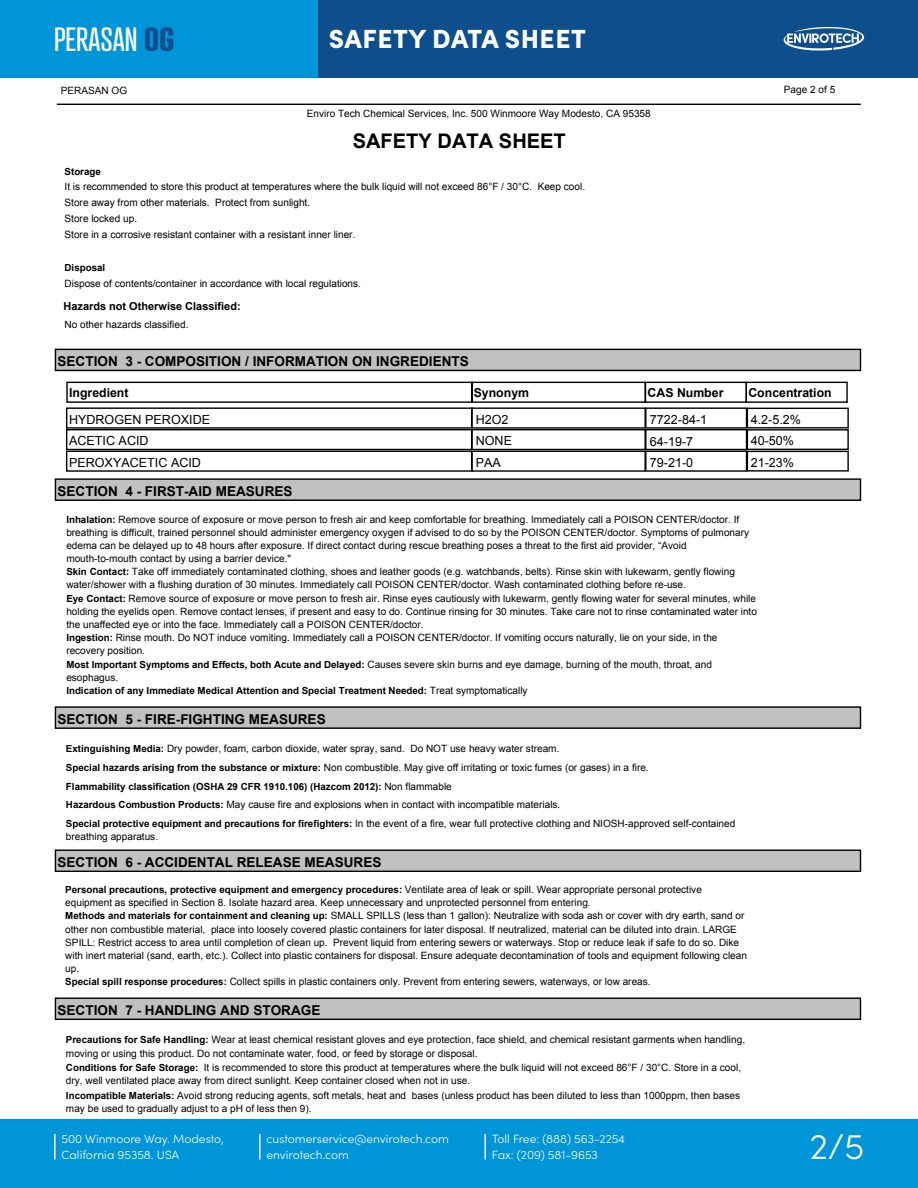
<style>
.page{position:relative;width:918px;height:1188px;background:#fff}
.page>*{position:absolute;margin:0;border:0;box-sizing:border-box;transform-origin:0 0}
.t1{font:300 36px "Sofia Pro";color:#fff}
.t2{font:32.55px "Atrament";color:#fff}
.t3{font:900 26.25px "Sofia Pro";letter-spacing:.02em;color:#fff}
.t4{font:700 20.1px "Arial";color:#000}
.t5{font:700 13.65px "Arial";color:#000}
.t6{font:12.6px "Arial";color:#000}
.t7{font:700 12.3px "Arial";color:#000}
.t8{font:300 12px/16.5px "Sofia Pro";color:#fff}
.t9{font:700 10.95px "Arial";color:#000}
.t10{font:10.05px/13.2px "Arial";color:#000}
.t11{font:700 9.75px "Arial";color:#000}
.s1{font-weight:700;color:#0f4e8c}
.s2{font-weight:700;font-size:9.75px}
.s3{font-weight:400;font-size:10.05px}
</style>
<div class="page">
<div style="left:0;top:1119px;width:918px;height:69px;background:#0095d9"></div>
<hr style="left:54px;top:1134px;width:2px;height:26px;background:#fff">
<hr style="left:259px;top:1134px;width:2px;height:26px;background:#fff">
<hr style="left:484px;top:1134px;width:2px;height:26px;background:#fff">
<div style="left:317px;top:0;width:601px;height:77px;background:#0f4e8c"></div>
<div style="left:0;top:0;width:317px;height:77px;background:#0095d9"></div>
<svg style="left:784px;top:27px;width:80px;height:24px"></svg>
<hr style="left:57px;top:104px;width:804px;height:1px;background:#000">
<div style="left:55px;top:349px;width:805px;height:21px;background:#c0c0c0"></div>
<div style="left:55px;top:349px;width:806px;height:22px;border:1px solid #000"></div>
<div style="left:645px;top:382px;width:102px;height:21px;border:1px solid #000"></div>
<div style="left:746px;top:382px;width:102px;height:21px;border:1px solid #000"></div>
<div style="left:471px;top:382px;width:175px;height:21px;border:1px solid #000"></div>
<div style="left:66px;top:382px;width:407px;height:21px;border:1px solid #000"></div>
<div style="left:645px;top:407px;width:102px;height:22px;border:1px solid #000"></div>
<div style="left:471px;top:407px;width:175px;height:22px;border:1px solid #000"></div>
<div style="left:66px;top:407px;width:407px;height:22px;border:1px solid #000"></div>
<div style="left:747px;top:408px;width:102px;height:21px;border:1px solid #000"></div>
<div style="left:645px;top:429px;width:102px;height:21px;border:1px solid #000"></div>
<div style="left:471px;top:429px;width:175px;height:21px;border:1px solid #000"></div>
<div style="left:66px;top:429px;width:407px;height:21px;border:1px solid #000"></div>
<div style="left:747px;top:429px;width:102px;height:21px;border:1px solid #000"></div>
<div style="left:645px;top:451px;width:102px;height:21px;border:1px solid #000"></div>
<div style="left:471px;top:451px;width:175px;height:21px;border:1px solid #000"></div>
<div style="left:66px;top:451px;width:407px;height:21px;border:1px solid #000"></div>
<div style="left:747px;top:451px;width:102px;height:21px;border:1px solid #000"></div>
<div style="left:55px;top:479px;width:805px;height:21px;background:#c0c0c0"></div>
<div style="left:55px;top:478px;width:806px;height:23px;border:1px solid #000"></div>
<div style="left:55px;top:707px;width:805px;height:21px;background:#c0c0c0"></div>
<div style="left:55px;top:706px;width:806px;height:23px;border:1px solid #000"></div>
<div style="left:55px;top:850px;width:805px;height:21px;background:#c0c0c0"></div>
<div style="left:55px;top:850px;width:806px;height:22px;border:1px solid #000"></div>
<div style="left:55px;top:998px;width:805px;height:21px;background:#c0c0c0"></div>
<div style="left:55px;top:998px;width:806px;height:22px;border:1px solid #000"></div>
<h2 class="t2" style="left:54px;top:19px;width:122px">PERASAN <span class="s1">OG</span></h2>
<h3 class="t3" style="left:329px;top:18px;width:259px">SAFETY DATA SHEET</h3>
<p class="t10" style="left:61px;top:84px;width:68px">PERASAN OG</p>
<p class="t10" style="left:307px;top:107px;width:345px">Enviro Tech Chemical Services, Inc. 500 Winmoore Way Modesto, CA 95358</p>
<p class="t4" style="left:353px;top:128px;width:215px">SAFETY DATA SHEET</p>
<p class="t10" style="left:784px;top:83px;width:53px">Page 2 of 5</p>
<p class="t11" style="left:65px;top:165px;width:38px">Storage</p>
<p class="t10" style="left:65px;top:179px;width:522px;line-height:16px">It is recommended to store this product at temperatures where the bulk liquid will not exceed 86°F / 30°C. Keep cool.<br>Store away from other materials. Protect from sunlight.<br>Store locked up.<br>Store in a corrosive resistant container with a resistant inner liner.</p>
<p class="t11" style="left:65px;top:261px;width:42px">Disposal</p>
<p class="t10" style="left:65px;top:277px;width:298px">Dispose of contents/container in accordance with local regulations.</p>
<p class="t9" style="left:64px;top:299px;width:179px">Hazards not Otherwise Classified:</p>
<p class="t10" style="left:65px;top:318px;width:125px">No other hazards classified.</p>
<p class="t5" style="left:58px;top:352px;width:413px">SECTION 3 - COMPOSITION / INFORMATION ON INGREDIENTS</p>
<p class="t7" style="left:69px;top:385px;width:61px">Ingredient</p>
<p class="t7" style="left:474px;top:385px;width:57px">Synonym</p>
<p class="t7" style="left:648px;top:385px;width:77px">CAS Number</p>
<p class="t7" style="left:748px;top:385px;width:85px">Concentration</p>
<p class="t6" style="left:69px;top:411px;width:143px">HYDROGEN PEROXIDE</p>
<p class="t6" style="left:476px;top:411px;width:34px">H2O2</p>
<p class="t6" style="left:650px;top:412px;width:59px">7722-84-1</p>
<p class="t6" style="left:751px;top:411px;width:52px">4.2-5.2%</p>
<p class="t6" style="left:69px;top:433px;width:81px">ACETIC ACID</p>
<p class="t6" style="left:476px;top:433px;width:38px">NONE</p>
<p class="t6" style="left:650px;top:433px;width:45px">64-19-7</p>
<p class="t6" style="left:751px;top:433px;width:45px">40-50%</p>
<p class="t6" style="left:69px;top:454px;width:134px">PEROXYACETIC ACID</p>
<p class="t6" style="left:476px;top:454px;width:27px">PAA</p>
<p class="t6" style="left:650px;top:455px;width:45px">79-21-0</p>
<p class="t6" style="left:751px;top:454px;width:45px">21-23%</p>
<p class="t5" style="left:58px;top:482px;width:237px">SECTION 4 - FIRST-AID MEASURES</p>
<p class="t10" style="left:66px;top:513px;width:692px"><span class="s2">Inhalation:</span> Remove source of exposure or move person to fresh air and keep comfortable for breathing. Immediately call a POISON CENTER/doctor. If breathing is difficult, trained personnel should administer emergency oxygen if advised to do so by the POISON CENTER/doctor. Symptoms of pulmonary edema can be delayed up to 48 hours after exposure. If direct contact during rescue breathing poses a threat to the first aid provider, “Avoid mouth-to-mouth contact by using a barrier device."<br><span class="s2">Skin Contact:</span> Take off immediately contaminated clothing, shoes and leather goods (e.g. watchbands, belts). Rinse skin with lukewarm, gently flowing water/shower with a flushing duration of 30 minutes. Immediately call POISON CENTER/doctor. Wash contaminated clothing before re-use.<br><span class="s2">Eye Contact:</span> Remove source of exposure or move person to fresh air. Rinse eyes cautiously with lukewarm, gently flowing water for several minutes, while holding the eyelids open. Remove contact lenses, if present and easy to do. Continue rinsing for 30 minutes. Take care not to rinse contaminated water into the unaffected eye or into the face. Immediately call a POISON CENTER/doctor.<br><span class="s2">Ingestion:</span> Rinse mouth. Do NOT induce vomiting. Immediately call a POISON CENTER/doctor. If vomiting occurs naturally, lie on your side, in the recovery position.<br><span class="s2">Most Important Symptoms and Effects, both Acute and Delayed:</span> Causes severe skin burns and eye damage, burning of the mouth, throat, and esophagus.</p>
<p class="t11" style="left:66px;top:684px;width:463px">Indication of any Immediate Medical Attention and Special Treatment Needed: <span class="s3">Treat symptomatically</span></p>
<p class="t5" style="left:58px;top:710px;width:270px">SECTION 5 - FIRE-FIGHTING MEASURES</p>
<p class="t10" style="left:66px;top:739px;width:584px;line-height:18.8px"><span class="s2">Extinguishing Media:</span> Dry powder, foam, carbon dioxide, water spray, sand. Do NOT use heavy water stream.<br><span class="s2">Special hazards arising from the substance or mixture:</span> Non combustible. May give off irritating or toxic fumes (or gases) in a fire.</p>
<p class="t11" style="left:66px;top:780px;width:387px">Flammability classification (OSHA 29 CFR 1910.106) (Hazcom 2012): <span class="s3">Non flammable</span></p>
<p class="t10" style="left:66px;top:796px;width:671px;line-height:18.8px"><span class="s2">Hazardous Combustion Products:</span> May cause fire and explosions when in contact with incompatible materials.<br><span class="s2">Special protective equipment and precautions for firefighters:</span> In the event of a fire, wear full protective clothing and NIOSH-approved self-contained</p>
<p class="t10" style="left:66px;top:830px;width:94px">breathing apparatus.</p>
<p class="t5" style="left:58px;top:853px;width:325px">SECTION 6 - ACCIDENTAL RELEASE MEASURES</p>
<p class="t11" style="left:65px;top:883px;width:638px">Personal precautions, protective equipment and emergency procedures: <span class="s3">Ventilate area of leak or spill. Wear appropriate personal protective</span></p>
<p class="t10" style="left:65px;top:896px;width:683px">equipment as specified in Section 8. Isolate hazard area. Keep unnecessary and unprotected personnel from entering.<br><span class="s2">Methods and materials for containment and cleaning up:</span> SMALL SPILLS (less than 1 gallon): Neutralize with soda ash or cover with dry earth, sand or other non combustible material, place into loosely covered plastic containers for later disposal. If neutralized, material can be diluted into drain. LARGE SPILL: Restrict access to area until completion of clean up. Prevent liquid from entering sewers or waterways. Stop or reduce leak if safe to do so. Dike with inert material (sand, earth, etc.). Collect into plastic containers for disposal. Ensure adequate decontamination of tools and equipment following clean up.<br><span class="s2">Special spill response procedures:</span> Collect spills in plastic containers only. Prevent from entering sewers, waterways, or low areas.</p>
<p class="t5" style="left:58px;top:1001px;width:264px">SECTION 7 - HANDLING AND STORAGE</p>
<p class="t10" style="left:66px;top:1033px;width:681px"><span class="s2">Precautions for Safe Handling:</span> Wear at least chemical resistant gloves and eye protection, face shield, and chemical resistant garments when handling, moving or using this product. Do not contaminate water, food, or feed by storage or disposal.</p>
<p class="t10" style="left:66px;top:1061px;width:677px"><span class="s2">Conditions for Safe Storage:</span> It is recommended to store this product at temperatures where the bulk liquid will not exceed 86°F / 30°C. Store in a cool, dry, well ventilated place away from direct sunlight. Keep container closed when not in use.</p>
<p class="t10" style="left:66px;top:1089px;width:676px"><span class="s2">Incompatible Materials:</span> Avoid strong reducing agents, soft metals, heat and bases (unless product has been diluted to less than 1000ppm, then bases may be used to gradually adjust to a pH of less then 9).</p>
<p class="t8" style="left:62px;top:1130px;width:164px">500 Winmoore Way. Modesto,<br>California 95358. USA</p>
<p class="t8" style="left:266px;top:1130px;width:184px">customerservice@envirotech.com envirotech.com</p>
<p class="t8" style="left:492px;top:1130px;width:135px">Toll Free: (888) 563-2254<br>Fax: (209) 581-9653</p>
<h1 class="t1" style="left:810px;top:1120px;width:56px">2/5</h1>
</div>
